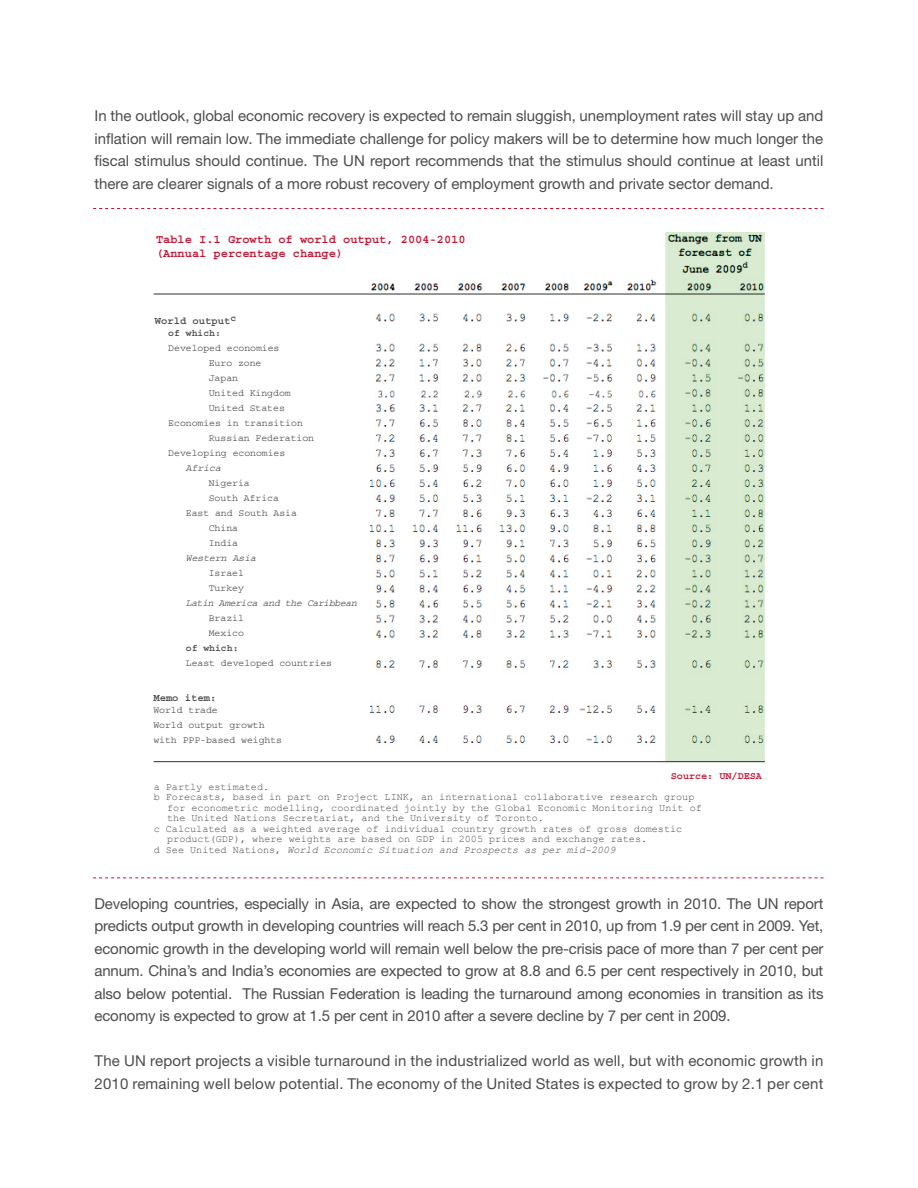
<style>
.page{position:relative;width:918px;height:1188px;background:#fff}
.page>*{position:absolute;margin:0;border:0;box-sizing:border-box;transform-origin:0 0}
.t1{font:15px/22.5px "Helvetica Neue";letter-spacing:.015em;color:#4b4c4d;text-align:justify}
.t2{font:700 12px/13.5px "Courier Std";color:#c3102f}
.t3{font:700 10.5px "Courier";color:#4b4c4d}
.t4{font:10.2px "Courier New";color:#4b4c4d}
.t5{font:italic 10.2px "Courier New";color:#4b4c4d}
.t6{font:700 10.2px "Courier Std";color:#c3102f}
.t7{font:9.75px/15px "Courier";color:#4b4c4d}
.t8{font:italic 9.75px "Courier";letter-spacing:-.035em;color:#4b4c4d}
.t9{font:700 9.75px "Courier";color:#4b4c4d}
.t10{font:italic 9.75px "Courier";color:#4b4c4d}
.s1{font-style:normal}
</style>
<div class="page">
<img style="left:153px;top:232px;width:612px;height:531px">
<div style="left:148px;top:307px;width:221px;height:443px;background:#fff"></div>
<svg style="left:93px;top:208px;width:730px;height:1px"></svg>
<svg style="left:93px;top:878px;width:730px;height:1px"></svg>
<p class="t1" style="left:94px;top:104px;width:730px">In the outlook, global economic recovery is expected to remain sluggish, unemployment rates will stay up and inflation will remain low. The immediate challenge for policy makers will be to determine how much longer the fiscal stimulus should continue. The UN report recommends that the stimulus should continue at least until there are clearer signals of a more robust recovery of employment growth and private sector demand.</p>
<p class="t2" style="left:156px;top:233px;width:311px">Table I.1 Growth of world output, 2004-2010 (Annual percentage change)</p>
<p class="t3" style="left:155px;top:316px;width:83px">World output<sup>c</sup></p>
<p class="t9" style="left:168px;top:329px;width:54px">of which:</p>
<p class="t7" style="left:168px;top:341px;width:113px">Developed economies</p>
<p class="t7" style="left:209px;top:356px;width:54px">Euro zone</p>
<p class="t7" style="left:209px;top:371px;width:31px">Japan</p>
<p class="t7" style="left:209px;top:386px;width:83px">United Kingdom</p>
<p class="t7" style="left:209px;top:401px;width:78px">United States</p>
<p class="t7" style="left:168px;top:416px;width:136px">Economies in transition</p>
<p class="t7" style="left:209px;top:431px;width:107px">Russian Federation</p>
<p class="t7" style="left:168px;top:446px;width:119px">Developing economies</p>
<p class="t8" style="left:186px;top:464px;width:37px">Africa</p>
<p class="t7" style="left:209px;top:476px;width:42px">Nigeria</p>
<p class="t7" style="left:209px;top:491px;width:72px">South Africa</p>
<p class="t7" style="left:186px;top:506px;width:113px">East and South Asia</p>
<p class="t7" style="left:209px;top:521px;width:31px">China</p>
<p class="t7" style="left:209px;top:536px;width:31px">India</p>
<p class="t10" style="left:186px;top:554px;width:72px">Western Asia</p>
<p class="t7" style="left:209px;top:566px;width:37px">Israel<br>Turkey</p>
<p class="t8" style="left:186px;top:599px;width:173px">Latin America and the Caribbean</p>
<p class="t7" style="left:209px;top:611px;width:37px">Brazil<br>Mexico</p>
<p class="t9" style="left:186px;top:643px;width:54px">of which:</p>
<p class="t7" style="left:186px;top:656px;width:148px">Least developed countries</p>
<p class="t3" style="left:153px;top:693px;width:65px">Memo item:</p>
<p class="t7" style="left:153px;top:703px;width:130px">World trade<br>World output growth with PPP-based weights</p>
<p class="t6" style="left:671px;top:770px;width:93px">Source: UN/DESA</p>
<p class="t4" style="left:154px;top:782px;width:117px">a Partly estimated.</p>
<p class="t4" style="left:154px;top:792px;width:542px">b Forecasts, based in part on Project LINK, an international collaborative research group</p>
<p class="t4" style="left:167px;top:803px;width:536px">for econometric modelling, coordinated jointly by the Global Economic Monitoring Unit of</p>
<p class="t4" style="left:167px;top:813px;width:378px">the United Nations Secretariat, and the University of Toronto.</p>
<p class="t4" style="left:154px;top:824px;width:530px">c Calculated as a weighted average of individual country growth rates of gross domestic</p>
<p class="t4" style="left:167px;top:834px;width:481px">product(GDP), where weights are based on GDP in 2005 prices and exchange rates.</p>
<p class="t5" style="left:154px;top:843px;width:463px"><span class="s1">d See United Nations,</span> World Economic Situation and Prospects as per mid-2009</p>
<p class="t1" style="left:94px;top:892px;width:731px">Developing countries, especially in Asia, are expected to show the strongest growth in 2010. The UN report predicts output growth in developing countries will reach 5.3 per cent in 2010, up from 1.9 per cent in 2009. Yet, economic growth in the developing world will remain well below the pre-crisis pace of more than 7 per cent per annum. China’s and India’s economies are expected to grow at 8.8 and 6.5 per cent respectively in 2010, but also below potential. The Russian Federation is leading the turnaround among economies in transition as its economy is expected to grow at 1.5 per cent in 2010 after a severe decline by 7 per cent in 2009.</p>
<p class="t1" style="left:94px;top:1049px;width:730px">The UN report projects a visible turnaround in the industrialized world as well, but with economic growth in<br>2010 remaining well below potential. The economy of the United States is expected to grow by 2.1 per cent</p>
</div>
